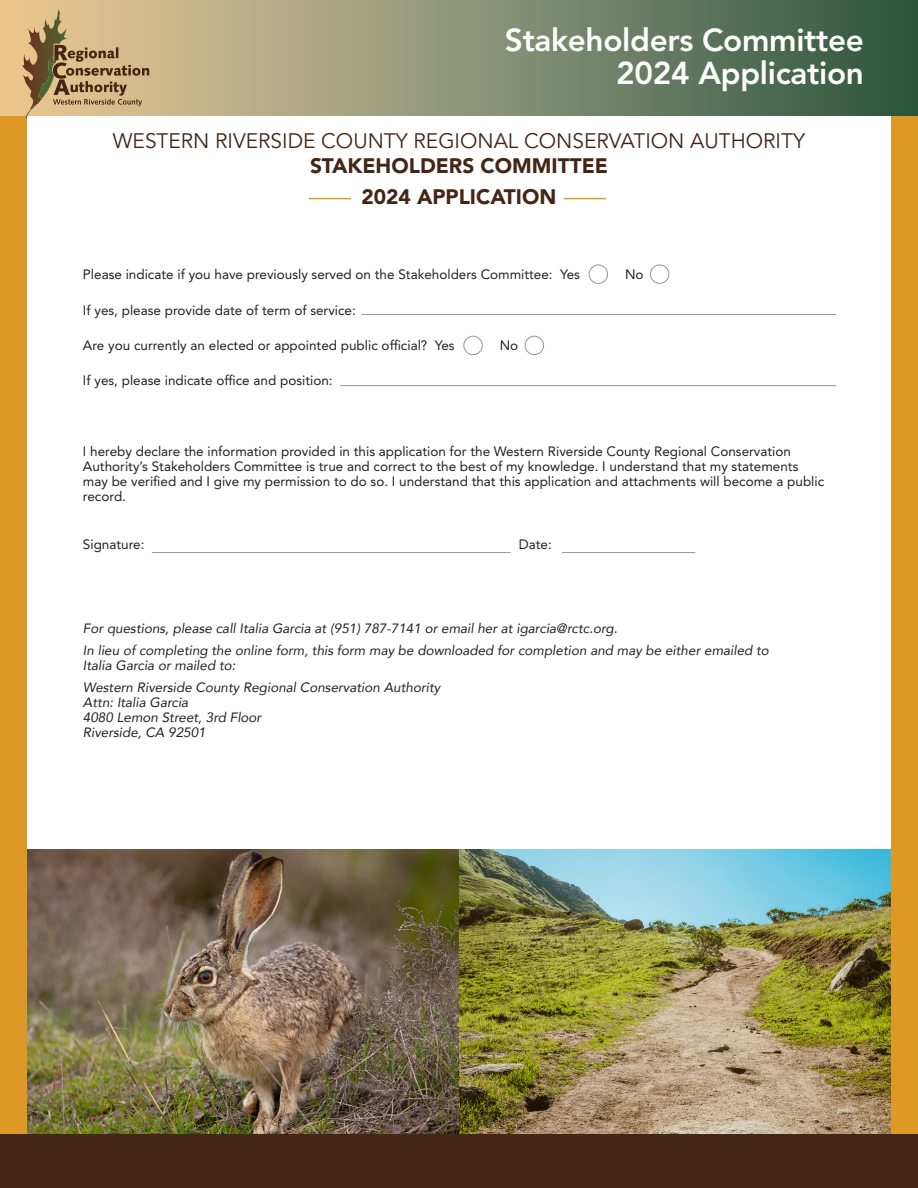
<style>
.page{position:relative;width:918px;height:1188px;background:#fff}
.page>*{position:absolute;margin:0;border:0;box-sizing:border-box;transform-origin:0 0}
.t1{font:800 31.5px/33px "Avenir LT Std";letter-spacing:-.01em;color:#fff;text-align:right}
.Paragraph_Univers{font:20.85px "Avenir LT Std";color:#442616}
.Paragraph_Univers-2{font:900 20.85px "Avenir LT Std";color:#442616}
.t2{font:13.5px/15px "Avenir LT Pro";color:#231f20}
.t3{font:italic 13.5px/15px "Avenir";color:#231f20}
</style>
<div class="page">
<img style="left:27px;top:849px;width:432px;height:285px">
<img style="left:459px;top:849px;width:432px;height:285px">
<hr style="left:362px;top:314px;width:474px;height:1px;background:#939598">
<hr style="left:340px;top:385px;width:496px;height:1px;background:#939598">
<hr style="left:152px;top:552px;width:359px;height:1px;background:#939598">
<hr style="left:562px;top:552px;width:133px;height:1px;background:#939598">
<div style="left:589px;top:265px;width:19px;height:19px;border:1px solid #939598;border-radius:50%"></div>
<div style="left:650px;top:265px;width:19px;height:19px;border:1px solid #939598;border-radius:50%"></div>
<div style="left:0;top:105px;width:27px;height:1039px;background:#dd9826"></div>
<div style="left:891px;top:103px;width:27px;height:1041px;background:#dd9826"></div>
<hr style="left:309px;top:198px;width:42px;height:1px;background:#dd9826">
<hr style="left:564px;top:198px;width:42px;height:1px;background:#dd9826">
<div style="left:0;top:1134px;width:918px;height:54px;background:#442616"></div>
<div style="left:464px;top:336px;width:19px;height:19px;border:1px solid #939598;border-radius:50%"></div>
<div style="left:525px;top:336px;width:19px;height:19px;border:1px solid #939598;border-radius:50%"></div>
<div style="left:0;top:0;width:918px;height:115px;background:linear-gradient(to right,#f0ce9e,#2d5946)"></div>
<svg style="left:22px;top:8px;width:127px;height:111px;background:#bca276"></svg>
<p class="t1" style="left:505px;top:23px;width:361px">Stakeholders Committee<br>2024 Application</p>
<p class="Paragraph_Univers" style="left:113px;top:129px;width:694px">WESTERN RIVERSIDE COUNTY REGIONAL CONSERVATION AUTHORITY</p>
<p class="Paragraph_Univers-2" style="left:310px;top:153px;width:299px">STAKEHOLDERS COMMITTEE</p>
<p class="Paragraph_Univers-2" style="left:362px;top:184px;width:196px">2024 APPLICATION</p>
<p class="t2" style="left:83px;top:267px;width:499px">Please indicate if you have previously served on the Stakeholders Committee: Yes</p>
<p class="t2" style="left:625px;top:267px;width:20px">No</p>
<p class="t2" style="left:83px;top:302px;width:274px">If yes, please provide date of term of service:</p>
<p class="t2" style="left:83px;top:338px;width:373px">Are you currently an elected or appointed public official? Yes</p>
<p class="t2" style="left:500px;top:338px;width:20px">No</p>
<p class="t2" style="left:83px;top:373px;width:251px">If yes, please indicate office and position:</p>
<p class="t2" style="left:83px;top:443px;width:743px">I hereby declare the information provided in this application for the Western Riverside County Regional Conservation Authority’s Stakeholders Committee is true and correct to the best of my knowledge. I understand that my statements may be verified and I give my permission to do so. I understand that this application and attachments will become a public record.</p>
<p class="t2" style="left:83px;top:537px;width:63px">Signature:</p>
<p class="t2" style="left:519px;top:537px;width:35px">Date:</p>
<p class="t3" style="left:83px;top:621px;width:536px">For questions, please call Italia Garcia at (951) 787-7141 or email her at igarcia@rctc.org.</p>
<p class="t3" style="left:83px;top:643px;width:687px">In lieu of completing the online form, this form may be downloaded for completion and may be either emailed to<br>Italia Garcia or mailed to:</p>
<p class="t3" style="left:83px;top:680px;width:359px">Western Riverside County Regional Conservation Authority</p>
<p class="t3" style="left:83px;top:695px;width:107px">Attn: Italia Garcia</p>
<p class="t3" style="left:83px;top:710px;width:180px">4080 Lemon Street, 3rd Floor</p>
<p class="t3" style="left:83px;top:725px;width:124px">Riverside, CA 92501</p>
</div>
